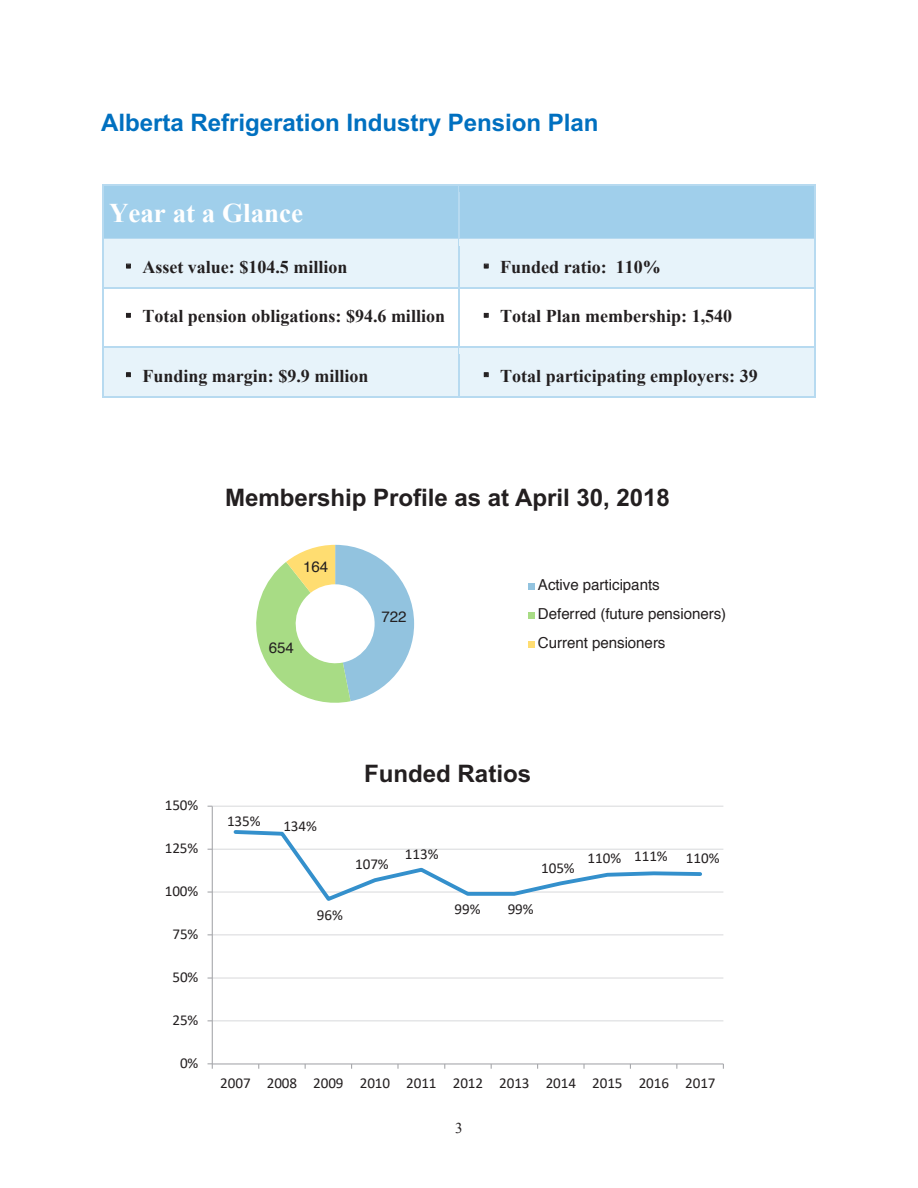
<style>
.page{position:relative;width:918px;height:1188px;background:#fff}
.page>*{position:absolute;margin:0;border:0;box-sizing:border-box;transform-origin:0 0}
.t1{font:700 27px "Times New Roman";color:#fff}
.t2{font:700 24.15px "Arial";color:#231f20}
.t3{font:700 24.15px "Arial";color:#0070c0}
.t4{font:700 18px "Times New Roman";color:#231f20}
.t5{font:15.15px "Calibri";letter-spacing:-.005em;color:#231f20}
.t6{font:15.15px/29px "Helvetica";letter-spacing:-.01em;color:#231f20}
.t7{font:15px "Times New Roman";color:#231f20}
.s1{font-family:"Arial Unicode MS";font-weight:400;font-size:17.7px}
</style>
<div class="page">
<div style="left:104px;top:186px;width:354px;height:52px;background:#a0cfeb"></div>
<div style="left:460px;top:192px;width:354px;height:40px;background:#a0cfeb"></div>
<hr style="left:104px;top:185px;width:354px;height:1px;background:#b7daf0">
<svg style="left:458px;top:185px;width:2px;height:7px"></svg>
<hr style="left:460px;top:185px;width:354px;height:1px;background:#b7daf0">
<div style="left:460px;top:186px;width:354px;height:6px;background:#a0cfeb"></div>
<hr style="left:103px;top:192px;width:1px;height:46px;background:#b7daf0">
<div style="left:459px;top:232px;width:356px;height:6px;background:#a0cfeb"></div>
<hr style="left:458px;top:192px;width:2px;height:46px;background:#b7daf0">
<hr style="left:814px;top:192px;width:1px;height:46px;background:#b7daf0">
<div style="left:104px;top:239px;width:354px;height:49px;background:#e7f3fa"></div>
<svg style="left:126px;top:264px;width:5px;height:4px"></svg>
<div style="left:460px;top:246px;width:354px;height:36px;background:#e7f3fa"></div>
<svg style="left:484px;top:264px;width:4px;height:4px"></svg>
<hr style="left:104px;top:238px;width:354px;height:2px;background:#b7daf0">
<svg style="left:458px;top:238px;width:2px;height:8px"></svg>
<hr style="left:460px;top:238px;width:354px;height:2px;background:#b7daf0">
<div style="left:460px;top:240px;width:354px;height:6px;background:#e7f3fa"></div>
<hr style="left:103px;top:246px;width:1px;height:41px;background:#b7daf0">
<div style="left:459px;top:281px;width:356px;height:6px;background:#e7f3fa"></div>
<hr style="left:458px;top:246px;width:2px;height:41px;background:#b7daf0">
<hr style="left:814px;top:246px;width:1px;height:41px;background:#b7daf0">
<svg style="left:126px;top:313px;width:5px;height:4px"></svg>
<svg style="left:484px;top:313px;width:4px;height:4px"></svg>
<hr style="left:104px;top:287px;width:354px;height:2px;background:#b7daf0">
<svg style="left:458px;top:287px;width:2px;height:8px"></svg>
<hr style="left:460px;top:287px;width:354px;height:2px;background:#b7daf0">
<hr style="left:103px;top:295px;width:1px;height:52px;background:#b7daf0">
<hr style="left:458px;top:295px;width:2px;height:52px;background:#b7daf0">
<hr style="left:814px;top:295px;width:1px;height:52px;background:#b7daf0">
<div style="left:104px;top:348px;width:354px;height:48px;background:#e7f3fa"></div>
<svg style="left:126px;top:373px;width:5px;height:4px"></svg>
<div style="left:460px;top:354px;width:354px;height:36px;background:#e7f3fa"></div>
<svg style="left:484px;top:373px;width:4px;height:4px"></svg>
<hr style="left:104px;top:347px;width:354px;height:1px;background:#b7daf0">
<svg style="left:458px;top:347px;width:2px;height:7px"></svg>
<hr style="left:460px;top:347px;width:354px;height:1px;background:#b7daf0">
<div style="left:460px;top:348px;width:354px;height:6px;background:#e7f3fa"></div>
<hr style="left:103px;top:354px;width:1px;height:42px;background:#b7daf0">
<hr style="left:104px;top:396px;width:354px;height:1px;background:#b7daf0">
<div style="left:459px;top:390px;width:356px;height:6px;background:#e7f3fa"></div>
<hr style="left:458px;top:354px;width:2px;height:42px;background:#b7daf0">
<hr style="left:460px;top:396px;width:354px;height:1px;background:#b7daf0">
<hr style="left:814px;top:354px;width:1px;height:42px;background:#b7daf0">
<svg style="left:256px;top:545px;width:158px;height:158px"></svg>
<div style="left:528px;top:583px;width:7px;height:7px;background:#92c3df"></div>
<div style="left:528px;top:612px;width:7px;height:7px;background:#a8dc85"></div>
<div style="left:528px;top:641px;width:7px;height:7px;background:#ffdd71"></div>
<hr style="left:212px;top:1020px;width:511px;height:1px;background:#dcdddf">
<hr style="left:212px;top:977px;width:511px;height:2px;background:#dcdddf">
<hr style="left:212px;top:934px;width:511px;height:1px;background:#dcdddf">
<hr style="left:212px;top:891px;width:511px;height:2px;background:#dcdddf">
<hr style="left:212px;top:849px;width:511px;height:1px;background:#dcdddf">
<hr style="left:212px;top:806px;width:511px;height:1px;background:#dcdddf">
<hr style="left:212px;top:806px;width:1px;height:258px;background:#a8a9ad">
<hr style="left:212px;top:1063px;width:511px;height:2px;background:#a8a9ad">
<svg style="left:208px;top:1063px;width:5px;height:6px"></svg>
<svg style="left:232px;top:830px;width:472px;height:71px"></svg>
<h2 class="t3" style="left:101px;top:105px;width:499px">Alberta Refrigeration Industry Pension Plan</h2>
<h1 class="t1" style="left:109px;top:194px;width:196px">Year at a Glance</h1>
<p class="t4" style="left:123px;top:254px;width:226px"><span class="s1">▪</span> Asset value: $104.5 million</p>
<p class="t4" style="left:481px;top:254px;width:181px"><span class="s1">▪</span> Funded ratio: 110%</p>
<p class="t4" style="left:123px;top:303px;width:323px"><span class="s1">▪</span> Total pension obligations: $94.6 million</p>
<p class="t4" style="left:481px;top:303px;width:253px"><span class="s1">▪</span> Total Plan membership: 1,540</p>
<p class="t4" style="left:123px;top:363px;width:247px"><span class="s1">▪</span> Funding margin: $9.9 million</p>
<p class="t4" style="left:481px;top:363px;width:278px"><span class="s1">▪</span> Total participating employers: 39</p>
<h2 class="t2" style="left:225px;top:480px;width:446px">Membership Profile as at April 30, 2018</h2>
<p class="t6" style="left:303px;top:553px;width:27px">164</p>
<p class="t6" style="left:269px;top:633px;width:27px">654</p>
<p class="t6" style="left:382px;top:603px;width:27px">722</p>
<p class="t6" style="left:538px;top:571px;width:190px">Active participants<br>Deferred (future pensioners)<br>Current pensioners</p>
<p class="t5" style="left:165px;top:795px;width:35px">150%</p>
<p class="t5" style="left:165px;top:838px;width:35px">125%</p>
<p class="t5" style="left:165px;top:881px;width:35px">100%</p>
<p class="t5" style="left:172px;top:924px;width:27px">75%</p>
<p class="t5" style="left:172px;top:967px;width:27px">50%</p>
<p class="t5" style="left:172px;top:1009px;width:27px">25%</p>
<p class="t5" style="left:180px;top:1053px;width:20px">0%</p>
<p class="t5" style="left:227px;top:810px;width:35px">135%</p>
<p class="t5" style="left:283px;top:815px;width:35px">134%</p>
<p class="t5" style="left:317px;top:905px;width:28px">96%</p>
<h2 class="t2" style="left:364px;top:757px;width:168px">Funded Ratios</h2>
<p class="t5" style="left:355px;top:854px;width:35px">107%</p>
<p class="t5" style="left:405px;top:843px;width:35px">113%</p>
<p class="t5" style="left:541px;top:857px;width:35px">105%</p>
<p class="t5" style="left:455px;top:898px;width:28px">99%</p>
<p class="t5" style="left:508px;top:898px;width:28px">99%</p>
<p class="t5" style="left:588px;top:847px;width:133px">110% 111% 110%</p>
<p class="t5" style="left:220px;top:1072px;width:497px">2007 2008 2009 2010 2011 2012 2013 2014 2015 2016 2017</p>
<p class="t7" style="left:455px;top:1118px;width:9px">3</p>
</div>
